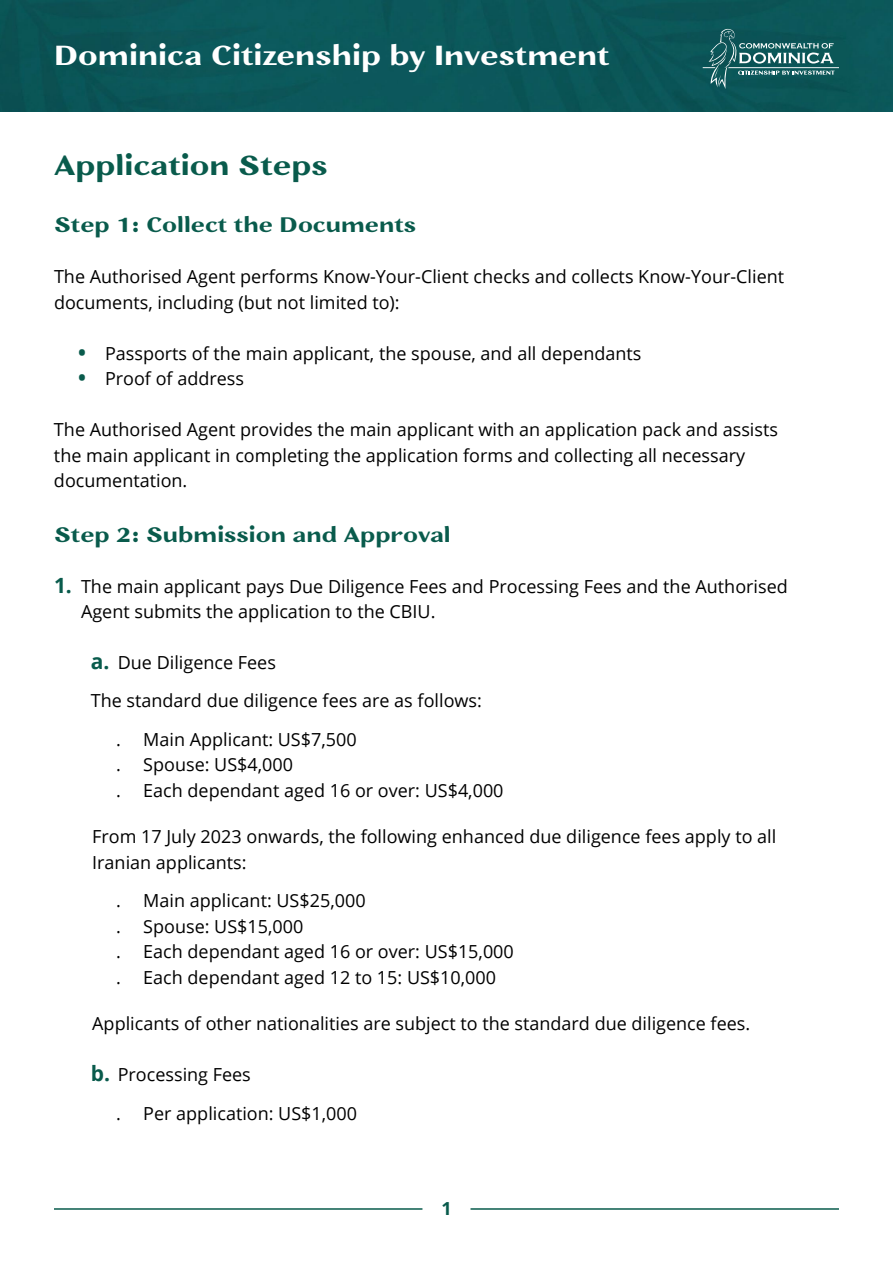
<style>
.page{position:relative;width:893px;height:1263px;background:#fff}
.page>*{position:absolute;margin:0;border:0;box-sizing:border-box;transform-origin:0 0}
.t1{font:700 31.5px "Jaina Sans";color:#fff}
.t2{font:700 31.5px "Jaina Sans";color:#095b4c}
.t3{font:700 24px "Jaina Sans";color:#095b4c}
.t4{font:18px/25.5px "Open Sans";color:#000}
.t5{font:700 18px "Open Sans";color:#095b4c}
.s1{font-weight:700;font-size:21px;color:#095b4c}
</style>
<div class="page">
<hr style="left:470px;top:1208px;width:369px;height:2px;background:#095b4c">
<hr style="left:54px;top:1208px;width:368px;height:2px;background:#095b4c">
<div style="left:0;top:0;width:893px;height:112px;background:#0b5759"></div>
<svg style="left:703px;top:25px;width:136px;height:64px;background:#2b6b6d"></svg>
<h1 class="t1" style="left:54px;top:38px;width:557px">Dominica Citizenship by Investment</h1>
<h1 class="t2" style="left:54px;top:147px;width:275px">Application Steps</h1>
<h2 class="t3" style="left:54px;top:211px;width:364px">Step 1: Collect the Documents</h2>
<p class="t4" style="left:54px;top:263px;width:732px">The Authorised Agent performs Know-Your-Client checks and collects Know-Your-Client documents, including (but not limited to):</p>
<p class="t4" style="left:78px;top:340px;width:565px"><span class="s1">•</span> Passports of the main applicant, the spouse, and all dependants</p>
<p class="t4" style="left:78px;top:365px;width:168px"><span class="s1">•</span> Proof of address</p>
<p class="t4" style="left:54px;top:416px;width:725px">The Authorised Agent provides the main applicant with an application pack and assists the main applicant in completing the application forms and collecting all necessary documentation.</p>
<h2 class="t3" style="left:54px;top:520px;width:398px">Step 2: Submission and Approval</h2>
<p class="t4" style="left:81px;top:573px;width:708px;text-indent:-27px"><span class="s1">1.</span> The main applicant pays Due Diligence Fees and Processing Fees and the Authorised<br>Agent submits the application to the CBIU.</p>
<p class="t4" style="left:91px;top:649px;width:187px"><span class="s1">a.</span> Due Diligence Fees</p>
<p class="t4" style="left:91px;top:687px;width:393px">The standard due diligence fees are as follows:</p>
<p class="t4" style="left:116px;top:726px;width:242px">. Main Applicant: US$7,500</p>
<p class="t4" style="left:116px;top:751px;width:389px">. Spouse: US$4,000<br>. Each dependant aged 16 or over: US$4,000</p>
<p class="t4" style="left:92px;top:824px;width:686px">From 17 July 2023 onwards, the following enhanced due diligence fees apply to all<br>Iranian applicants:</p>
<p class="t4" style="left:116px;top:887px;width:399px">. Main applicant: US$25,000<br>. Spouse: US$15,000<br>. Each dependant aged 16 or over: US$15,000 . Each dependant aged 12 to 15: US$10,000</p>
<p class="t4" style="left:92px;top:1011px;width:659px">Applicants of other nationalities are subject to the standard due diligence fees.</p>
<p class="t4" style="left:116px;top:1055px;width:242px;line-height:38.2px;text-indent:-26px"><span class="s1">b.</span> Processing Fees<br>. Per application: US$1,000</p>
<p class="t5" style="left:441px;top:1196px;width:12px">1</p>
</div>
